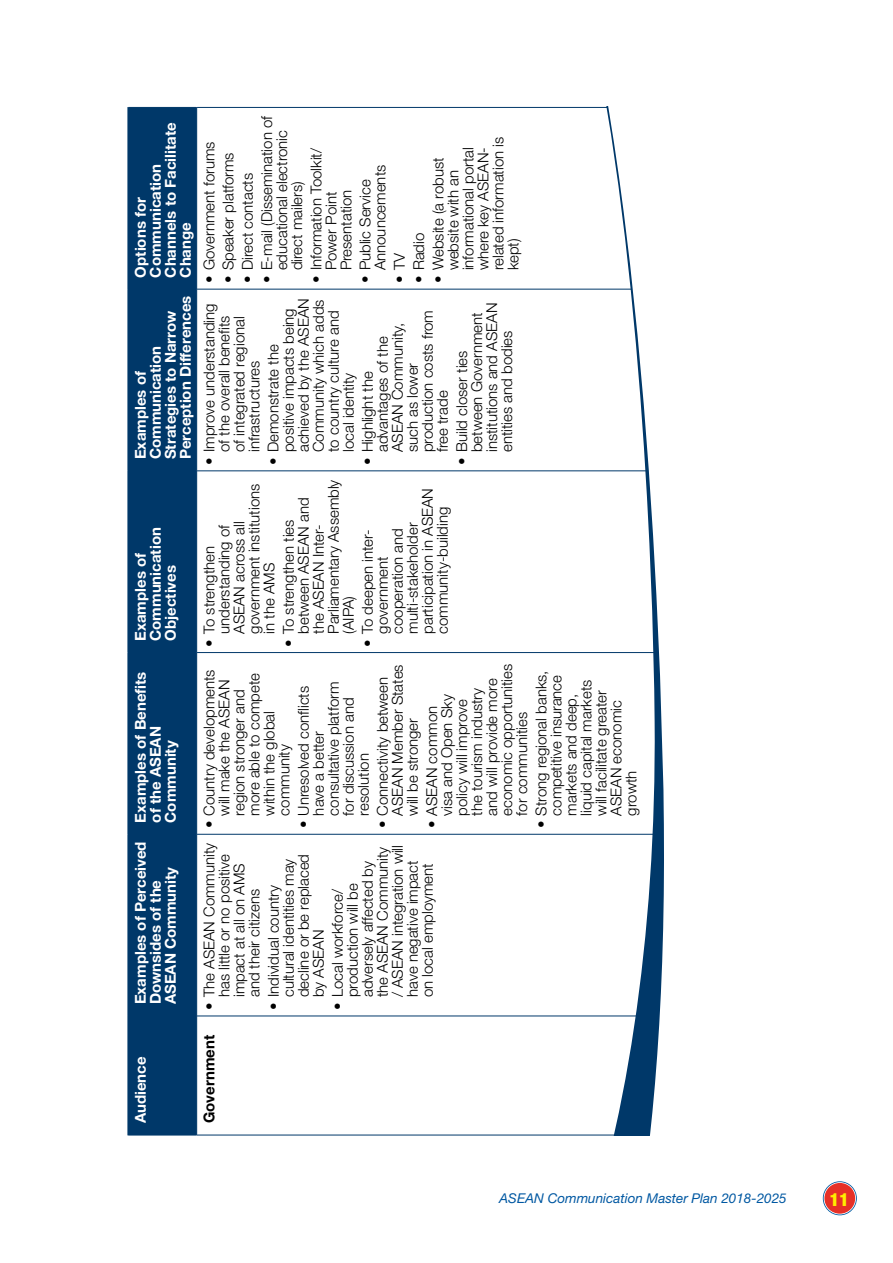
<style>
.page{position:relative;width:893px;height:1263px;background:#fff}
.page>*{position:absolute;margin:0;border:0;box-sizing:border-box;transform-origin:0 0}
.t1{font:900 condensed 18px "Helvetica Neue";color:#ffed00}
.t2{font:300 15px/15px "Helvetica Neue";color:#000}
.t3{font:700 15px/15px "Helvetica Neue";color:#fff}
.t4{font:700 15px "Helvetica Neue";color:#000}
.t5{font:italic 13.5px "Helvetica Neue";color:#0058a2}
</style>
<div class="page">
<svg style="left:823px;top:1181px;width:34px;height:34px"></svg>
<svg style="left:824px;top:1182px;width:32px;height:32px"></svg>
<div style="left:824px;top:1183px;width:31px;height:31px;background:#e63027;border-radius:50%"></div>
<div style="left:129px;top:108px;width:67px;height:1027px;background:#003869"></div>
<hr style="left:197px;top:1135px;width:466px;height:1px;background:#003869">
<hr style="left:197px;top:1015px;width:466px;height:1px;background:#003869">
<hr style="left:197px;top:834px;width:466px;height:1px;background:#003869">
<hr style="left:197px;top:652px;width:466px;height:1px;background:#003869">
<hr style="left:197px;top:470px;width:466px;height:1px;background:#003869">
<hr style="left:197px;top:289px;width:466px;height:1px;background:#003869">
<hr style="left:197px;top:107px;width:466px;height:1px;background:#003869">
<hr style="left:128px;top:1016px;width:1px;height:119px;background:#003869">
<hr style="left:128px;top:1135px;width:68px;height:1px;background:#003869">
<hr style="left:128px;top:834px;width:1px;height:182px;background:#003869">
<hr style="left:128px;top:1015px;width:68px;height:1px;background:#003869">
<hr style="left:128px;top:652px;width:1px;height:182px;background:#003869">
<hr style="left:128px;top:834px;width:68px;height:1px;background:#003869">
<hr style="left:128px;top:471px;width:1px;height:181px;background:#003869">
<hr style="left:128px;top:652px;width:68px;height:1px;background:#003869">
<hr style="left:128px;top:289px;width:1px;height:182px;background:#003869">
<hr style="left:128px;top:470px;width:68px;height:1px;background:#003869">
<hr style="left:128px;top:107px;width:1px;height:182px;background:#003869">
<hr style="left:128px;top:289px;width:68px;height:1px;background:#003869">
<hr style="left:128px;top:107px;width:68px;height:1px;background:#003869">
<hr style="left:196px;top:1016px;width:1px;height:119px;background:#003869">
<hr style="left:196px;top:834px;width:1px;height:182px;background:#003869">
<hr style="left:196px;top:652px;width:1px;height:182px;background:#003869">
<hr style="left:196px;top:471px;width:1px;height:181px;background:#003869">
<hr style="left:196px;top:289px;width:1px;height:182px;background:#003869">
<hr style="left:196px;top:107px;width:1px;height:182px;background:#003869">
<svg style="left:573px;top:106px;width:91px;height:1029px"></svg>
<p class="t3" style="left:132px;top:278px;width:157px;rotate:-90deg">Options for<br>Communication<br>Channels to Facilitate<br>Change</p>
<p class="t3" style="left:132px;top:459px;width:165px;rotate:-90deg">Examples of<br>Communication<br>Strategies to Narrow<br>Perception Differences</p>
<p class="t3" style="left:132px;top:641px;width:115px;rotate:-90deg">Examples of<br>Communication<br>Objectives</p>
<p class="t3" style="left:132px;top:823px;width:153px;rotate:-90deg">Examples of Benefits of the ASEAN<br>Community</p>
<p class="t3" style="left:132px;top:1004px;width:165px;rotate:-90deg">Examples of Perceived<br>Downsides of the<br>ASEAN Community</p>
<p class="t2" style="left:201px;top:283px;width:143px;rotate:-90deg">• Government forums</p>
<p class="t2" style="left:220px;top:283px;width:132px;rotate:-90deg">• Speaker platforms</p>
<p class="t2" style="left:240px;top:283px;width:112px;rotate:-90deg">• Direct contacts</p>
<p class="t2" style="left:259px;top:270px;width:156px;text-indent:-13px;rotate:-90deg">• E-mail (Dissemination of educational electronic direct mailers)</p>
<p class="t2" style="left:308px;top:270px;width:124px;text-indent:-13px;rotate:-90deg">• Information Toolkit/<br>Power Point<br>Presentation</p>
<p class="t2" style="left:357px;top:270px;width:107px;text-indent:-13px;rotate:-90deg">• Public Service<br>Announcements</p>
<p class="t2" style="left:392px;top:283px;width:32px;rotate:-90deg">• TV</p>
<p class="t2" style="left:411px;top:283px;width:52px;rotate:-90deg">• Radio</p>
<p class="t2" style="left:430px;top:270px;width:135px;text-indent:-13px;rotate:-90deg">• Website (a robust website with an informational portal where key ASEAN&shy;related information is kept)</p>
<p class="t2" style="left:201px;top:452px;width:150px;text-indent:-13px;rotate:-90deg">• Improve understanding of the overall benefits of integrated regional infrastructures</p>
<p class="t2" style="left:265px;top:452px;width:155px;text-indent:-13px;rotate:-90deg">• Demonstrate the positive impacts being achieved by the ASEAN<br>Community which adds to country culture and local identity</p>
<p class="t2" style="left:360px;top:452px;width:143px;text-indent:-13px;rotate:-90deg">• Highlight the advantages of the<br>ASEAN Community, such as lower production costs from free trade</p>
<p class="t2" style="left:454px;top:452px;width:151px;text-indent:-13px;rotate:-90deg">• Build closer ties between Government institutions and ASEAN entities and bodies</p>
<p class="t2" style="left:201px;top:634px;width:151px;text-indent:-13px;rotate:-90deg">• To strengthen understanding of<br>ASEAN across all government institutions in the AMS</p>
<p class="t2" style="left:281px;top:634px;width:156px;text-indent:-13px;rotate:-90deg">• To strengthen ties between ASEAN and the ASEAN Inter-<br>Parliamentary Assembly (AIPA)</p>
<p class="t2" style="left:360px;top:634px;width:147px;text-indent:-13px;rotate:-90deg">• To deepen inter&shy;government cooperation and multi-stakeholder participation in ASEAN community-building</p>
<p class="t2" style="left:201px;top:815px;width:148px;text-indent:-13px;rotate:-90deg">• Country developments will make the ASEAN region stronger and more able to compete within the global community</p>
<p class="t2" style="left:296px;top:815px;width:135px;text-indent:-13px;rotate:-90deg">• Unresolved conflicts have a better consultative platform for discussion and resolution</p>
<p class="t2" style="left:375px;top:815px;width:153px;text-indent:-13px;rotate:-90deg">• Connectivity between<br>ASEAN Member States will be stronger</p>
<p class="t2" style="left:424px;top:815px;width:153px;text-indent:-13px;rotate:-90deg">• ASEAN common<br>visa and Open Sky policy will improve<br>the tourism industry and will provide more economic opportunities for communities</p>
<p class="t2" style="left:533px;top:815px;width:147px;text-indent:-13px;rotate:-90deg">• Strong regional banks, competitive insurance markets and deep, liquid capital markets will facilitate greater<br>ASEAN economic growth</p>
<p class="t2" style="left:201px;top:997px;width:156px;text-indent:-13px;rotate:-90deg">• The ASEAN Community has little or no positive impact at all on AMS and their citizens</p>
<p class="t2" style="left:266px;top:997px;width:145px;text-indent:-13px;rotate:-90deg">• Individual country cultural identities may decline or be replaced by ASEAN</p>
<p class="t2" style="left:330px;top:997px;width:154px;text-indent:-13px;rotate:-90deg">• Local workforce/ production will be adversely affected by the ASEAN Community / ASEAN integration will have negative impact on local employment</p>
<p class="t3" style="left:132px;top:1123px;width:68px;rotate:-90deg">Audience</p>
<p class="t4" style="left:200px;top:1123px;width:90px;rotate:-90deg">Government</p>
<p class="t5" style="left:499px;top:1190px;width:289px">ASEAN Communication Master Plan 2018-2025</p>
<p class="t1" style="left:830px;top:1188px;width:20px">11</p>
</div>
